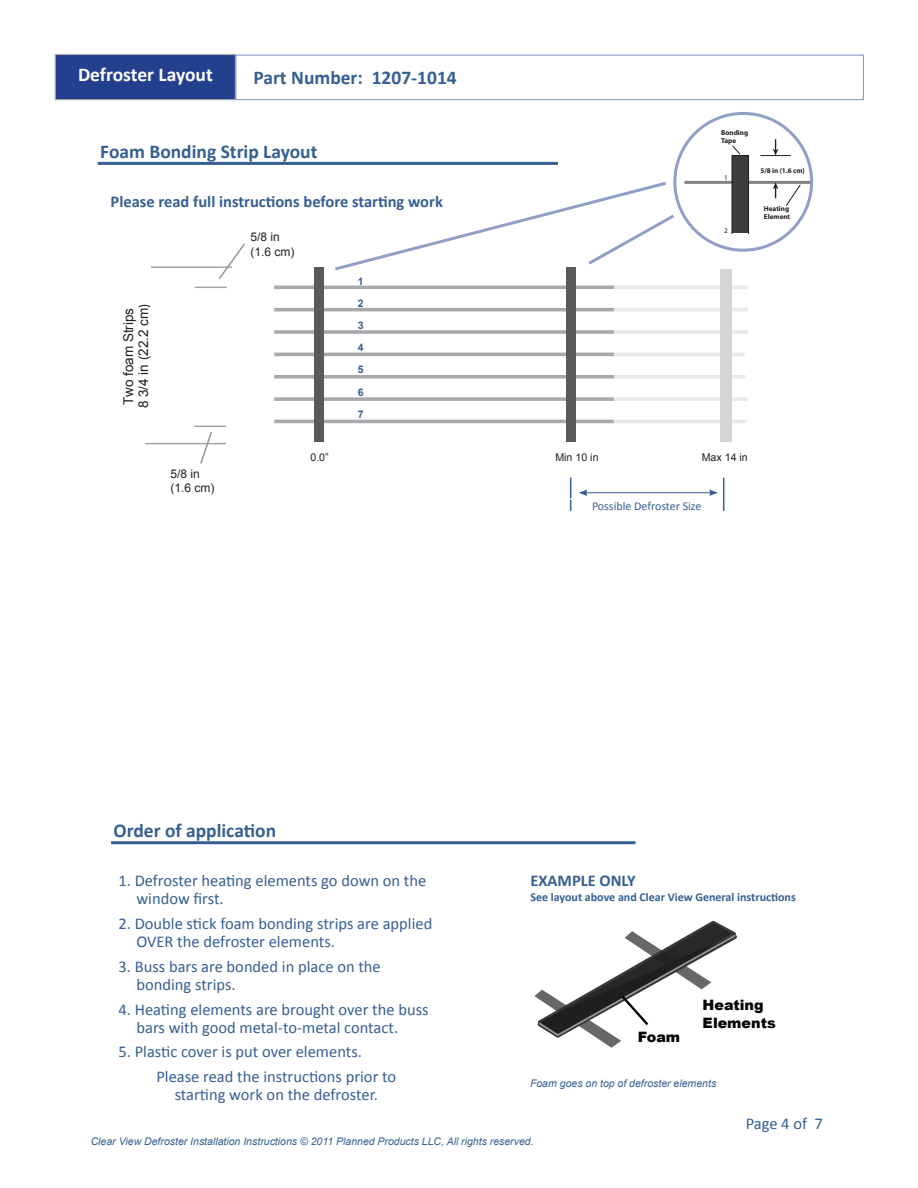
<style>
.page{position:relative;width:918px;height:1188px;background:#fff}
.page>*{position:absolute;margin:0;border:0;box-sizing:border-box;transform-origin:0 0}
.t1{font:700 19.5px "Calibri";color:#365f91}
.t2{font:700 19.5px "Calibri";color:#fff}
.t3{font:16.5px/18px "Calibri";color:#365f91}
.t4{font:700 16.5px "Calibri";color:#365f91}
.t5{font:900 14.25px/17.2px "Arial";color:#050504}
.t6{font:13.5px/15px "Arial";color:#231f20}
.t7{font:700 12px "Calibri";color:#365f91}
.t8{font:12px/14.4px "Arial";color:#231f20}
.t9{font:12px "Calibri";color:#365f91}
.t10{font:10.65px "Arial";color:#231f20}
.t11{font:italic 10.5px "Arial";color:#365f91}
.t12{font:700 10.5px/22.2px "Arial";color:#365f91;text-align:justify}
.t13{font:700 7.2px/8.6px "Myriad Pro";color:#231f20}
.t14{font:7.2px "Myriad Pro";color:#231f20}
.s1{font-family:"Calibri"}
</style>
<div class="page">
<div style="left:55px;top:55px;width:180px;height:45px;background:#233f8e"></div>
<div style="left:55px;top:54px;width:181px;height:46px;border:1px solid #a5a6aa"></div>
<div style="left:235px;top:55px;width:629px;height:45px;border:1px solid #8f9dc5"></div>
<hr style="left:274px;top:286px;width:474px;height:3px;background:#a8a9ad">
<hr style="left:274px;top:308px;width:474px;height:3px;background:#a8a9ad">
<svg style="left:274px;top:330px;width:340px;height:4px"></svg>
<hr style="left:274px;top:353px;width:471px;height:3px;background:#a8a9ad">
<svg style="left:274px;top:375px;width:340px;height:4px"></svg>
<svg style="left:274px;top:397px;width:340px;height:4px"></svg>
<hr style="left:274px;top:420px;width:472px;height:3px;background:#a8a9ad">
<hr style="left:151px;top:266px;width:81px;height:2px;background:#a5a6aa">
<hr style="left:98px;top:162px;width:460px;height:3px;background:#365f91">
<div style="left:111px;top:819px;width:268px;height:26px;border:3px solid #fff"></div>
<hr style="left:111px;top:841px;width:525px;height:3px;background:#365f91">
<hr style="left:195px;top:287px;width:32px;height:1px;background:#a5a6aa">
<hr style="left:145px;top:443px;width:81px;height:1px;background:#a5a6aa">
<hr style="left:194px;top:426px;width:32px;height:1px;background:#a5a6aa">
<svg style="left:199px;top:432px;width:14px;height:32px"></svg>
<svg style="left:217px;top:243px;width:28px;height:37px"></svg>
<div style="left:314px;top:267px;width:10px;height:231px;background:#5a5a5d"></div>
<div style="left:566px;top:267px;width:10px;height:461px;background:#5a5a5d"></div>
<div style="left:614px;top:263px;width:181px;height:475px;background:#fff"></div>
<svg style="left:534px;top:921px;width:203px;height:127px"></svg>
<hr style="left:684px;top:181px;width:126px;height:3px;background:#808285">
<hr style="left:760px;top:155px;width:31px;height:1px;background:#231f20">
<svg style="left:773px;top:139px;width:5px;height:16px"></svg>
<svg style="left:773px;top:182px;width:5px;height:16px"></svg>
<svg style="left:732px;top:145px;width:17px;height:88px"></svg>
<svg style="left:786px;top:184px;width:15px;height:22px"></svg>
<div style="left:673px;top:112px;width:140px;height:140px;border:3px solid #919fc6;border-radius:50%"></div>
<svg style="left:335px;top:180px;width:342px;height:91px"></svg>
<div style="left:232px;top:442px;width:547px;height:325px;background:#fff"></div>
<hr style="left:570px;top:478px;width:1px;height:33px;background:#365f91">
<hr style="left:723px;top:478px;width:1px;height:33px;background:#365f91">
<hr style="left:585px;top:492px;width:126px;height:1px;background:#365f91">
<svg style="left:579px;top:489px;width:9px;height:7px"></svg>
<svg style="left:709px;top:489px;width:9px;height:7px"></svg>
<hr style="left:551px;top:498px;width:38px;height:2px;background:#fff">
<p class="t2" style="left:78px;top:68px;width:136px">Defroster Layout</p>
<p class="t1" style="left:253px;top:71px;width:205px">Part Number: 1207-1014</p>
<p class="t1" style="left:100px;top:139px;width:219px">Foam Bonding Strip Layout</p>
<p class="t4" style="left:111px;top:191px;width:334px">Please read full instructions before starting work</p>
<p class="t6" style="left:122px;top:408px;width:106px;rotate:-90deg">Two foam Strips<br>8 3/4 in (22.2 cm<span class="s1">)</span></p>
<p class="t8" style="left:250px;top:231px;width:46px">5/8 in (1.6 cm)</p>
<p class="t12" style="left:358px;top:270px;width:7px">1<br>2<br>3<br>4<br>5<br>6<br>7</p>
<p class="t13" style="left:721px;top:129px;width:29px">Bonding<br>Tape</p>
<p class="t14" style="left:724px;top:173px;width:5px">1</p>
<p class="t14" style="left:724px;top:226px;width:5px">2</p>
<p class="t13" style="left:760px;top:167px;width:46px">5/8 in (1.6 cm)</p>
<p class="t13" style="left:764px;top:205px;width:28px">Heating<br>Element</p>
<p class="t8" style="left:171px;top:467px;width:46px">5/8 in (1.6 cm)</p>
<p class="t10" style="left:310px;top:453px;width:20px">0.0”</p>
<p class="t10" style="left:555px;top:453px;width:45px">Min 10 in</p>
<p class="t10" style="left:702px;top:453px;width:48px">Max 14 in</p>
<p class="t9" style="left:592px;top:502px;width:111px">Possible Defroster Size</p>
<p class="t1" style="left:114px;top:818px;width:164px">Order of application</p>
<p class="t3" style="left:136px;top:872px;width:291px;text-indent:-18px">1. Defroster heating elements go down on the window first.</p>
<p class="t3" style="left:136px;top:915px;width:297px;text-indent:-18px">2. Double stick foam bonding strips are applied<br>OVER the defroster elements.</p>
<p class="t3" style="left:136px;top:958px;width:246px;text-indent:-18px">3. Buss bars are bonded in place on the bonding strips.</p>
<p class="t3" style="left:136px;top:1000px;width:294px;text-indent:-18px">4. Heating elements are brought over the buss bars with good metal-to-metal contact.</p>
<p class="t3" style="left:156px;top:1040px;width:241px;line-height:24.8px;text-indent:-38px">5. Plastic cover is put over elements.<br>Please read the instructions prior to</p>
<p class="t3" style="left:175px;top:1086px;width:205px">starting work on the defroster.</p>
<p class="t4" style="left:530px;top:870px;width:107px">EXAMPLE ONLY</p>
<p class="t7" style="left:530px;top:889px;width:267px">See layout above and Clear View General instructions</p>
<p class="t5" style="left:638px;top:1029px;width:44px">Foam</p>
<p class="t5" style="left:703px;top:998px;width:75px">Heating<br>Elements</p>
<p class="t11" style="left:530px;top:1080px;width:188px">Foam goes on top of defroster elements</p>
<p class="t3" style="left:746px;top:1116px;width:79px">Page 4 of 7</p>
<p class="t11" style="left:91px;top:1137px;width:444px">Clear View Defroster Installation Instructions © 2011 Planned Products LLC, All rights reserved.</p>
</div>
